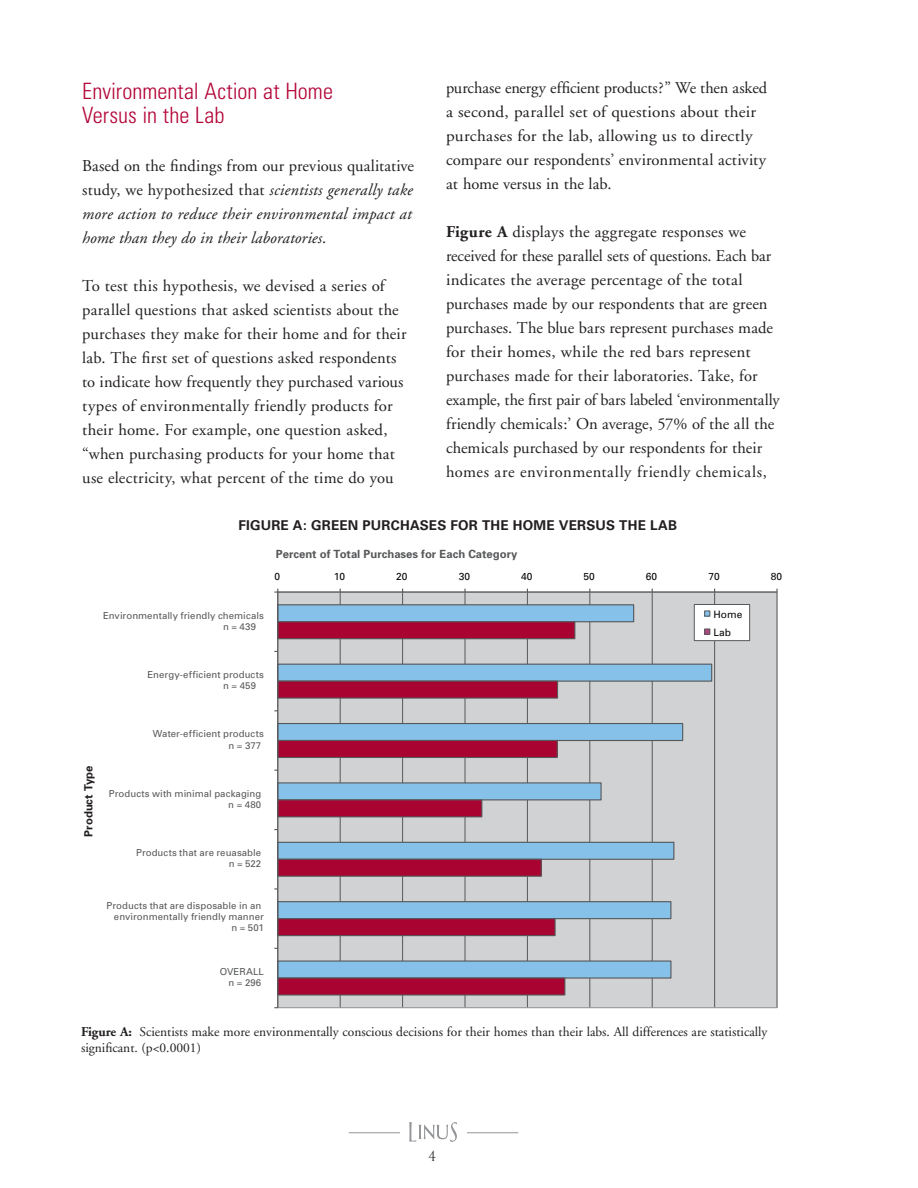
<style>
.page{position:relative;width:918px;height:1188px;background:#fff}
.page>*{position:absolute;margin:0;border:0;box-sizing:border-box;transform-origin:0 0}
.t1{font:300 condensed 22.5px/24px "Univers";color:#b30437}
.t2{font:16.5px/24px "Adobe Garamond";letter-spacing:.005em;color:#231f20}
.t3{font:italic 16.5px/24px "Adobe Garamond";letter-spacing:.01em;color:#231f20}
.t4{font:15px "Mramor";color:#231f20}
.t5{font:13.5px/16.5px "Adobe Garamond";color:#231f20}
.t6{font:700 13.5px "Univers";letter-spacing:.015em;color:#231f20}
.t7{font:700 11.25px "Univers";color:#57585a}
.t8{font:700 11.25px "Univers";letter-spacing:.005em;color:#231f20}
.t9{font:10.2px/18px "Univers";color:#050504}
.t10{font:9.6px/11.2px "Univers";letter-spacing:.005em;color:#57585a;text-align:right}
.s1{font-style:normal}
.s2{font-weight:700}
</style>
<div class="page">
<hr style="left:349px;top:1132px;width:169px;height:1px;background:#939598">
<div style="left:400px;top:1124px;width:67px;height:20px;background:#fff"></div>
<svg style="left:409px;top:1122px;width:48px;height:20px"></svg>
<div style="left:278px;top:592px;width:499px;height:416px;background:#d1d2d4"></div>
<hr style="left:777px;top:592px;width:1px;height:416px;background:#57585a">
<hr style="left:714px;top:592px;width:1px;height:416px;background:#57585a">
<hr style="left:652px;top:592px;width:1px;height:416px;background:#57585a">
<hr style="left:590px;top:592px;width:1px;height:416px;background:#57585a">
<hr style="left:527px;top:592px;width:1px;height:416px;background:#57585a">
<hr style="left:465px;top:592px;width:1px;height:416px;background:#57585a">
<hr style="left:402px;top:592px;width:1px;height:416px;background:#57585a">
<hr style="left:340px;top:592px;width:1px;height:416px;background:#57585a">
<div style="left:278px;top:961px;width:393px;height:17px;background:#86c1e9"></div>
<div style="left:278px;top:902px;width:393px;height:17px;background:#86c1e9"></div>
<div style="left:278px;top:842px;width:396px;height:17px;background:#86c1e9"></div>
<div style="left:278px;top:783px;width:323px;height:17px;background:#86c1e9"></div>
<div style="left:278px;top:724px;width:405px;height:17px;background:#86c1e9"></div>
<div style="left:278px;top:664px;width:434px;height:17px;background:#86c1e9"></div>
<div style="left:277px;top:664px;width:435px;height:18px;border:1px solid #57585a"></div>
<div style="left:278px;top:605px;width:356px;height:17px;background:#86c1e9"></div>
<div style="left:277px;top:960px;width:395px;height:19px;border:1px solid #57585a"></div>
<div style="left:277px;top:901px;width:394px;height:18px;border:1px solid #57585a"></div>
<div style="left:277px;top:842px;width:397px;height:18px;border:1px solid #57585a"></div>
<div style="left:277px;top:782px;width:325px;height:18px;border:1px solid #57585a"></div>
<div style="left:277px;top:723px;width:406px;height:18px;border:1px solid #57585a"></div>
<div style="left:277px;top:604px;width:357px;height:18px;border:1px solid #57585a"></div>
<div style="left:278px;top:978px;width:287px;height:17px;background:#a80331"></div>
<div style="left:278px;top:919px;width:277px;height:17px;background:#a80331"></div>
<div style="left:278px;top:859px;width:263px;height:17px;background:#a80331"></div>
<div style="left:277px;top:859px;width:265px;height:18px;border:1px solid #57585a"></div>
<div style="left:278px;top:800px;width:204px;height:17px;background:#a80331"></div>
<div style="left:278px;top:741px;width:279px;height:16px;background:#a80331"></div>
<div style="left:278px;top:681px;width:280px;height:17px;background:#a80331"></div>
<div style="left:277px;top:977px;width:288px;height:19px;border:1px solid #57585a"></div>
<div style="left:277px;top:918px;width:279px;height:18px;border:1px solid #57585a"></div>
<div style="left:277px;top:799px;width:205px;height:18px;border:1px solid #57585a"></div>
<div style="left:277px;top:740px;width:281px;height:18px;border:1px solid #57585a"></div>
<div style="left:277px;top:681px;width:281px;height:18px;border:1px solid #57585a"></div>
<div style="left:278px;top:622px;width:297px;height:17px;background:#a80331"></div>
<div style="left:277px;top:621px;width:298px;height:18px;border:1px solid #57585a"></div>
<hr style="left:278px;top:591px;width:499px;height:2px;background:#57585a">
<hr style="left:277px;top:592px;width:1px;height:416px;background:#57585a">
<div style="left:694px;top:604px;width:56px;height:37px;background:#fff"></div>
<div style="left:694px;top:604px;width:56px;height:37px;border:1px solid #57585a"></div>
<svg style="left:704px;top:611px;width:6px;height:5px"></svg>
<svg style="left:704px;top:629px;width:6px;height:5px"></svg>
<h1 class="t1" style="left:82px;top:79px;width:252px">Environmental Action at Home<br>Versus in the Lab</h1>
<p class="t3" style="left:82px;top:154px;width:333px"><span class="s1">Based on the findings from our previous qualitative study, we hypothesized that</span> scientists generally take more action to reduce their environmental impact at home than they do in their laboratories<span class="s1">.</span></p>
<p class="t2" style="left:82px;top:274px;width:326px">To test this hypothesis, we devised a series of parallel questions that asked scientists about the purchases they make for their home and for their lab. The first set of questions asked respondents to indicate how frequently they purchased various types of environmentally friendly products for their home. For example, one question asked, “when purchasing products for your home that use electricity, what percent of the time do you</p>
<p class="t2" style="left:446px;top:76px;width:322px">purchase energy efficient products?” We then asked a second, parallel set of questions about their purchases for the lab, allowing us to directly compare our respondents’ environmental activity at home versus in the lab.</p>
<p class="t2" style="left:446px;top:220px;width:335px"><span class="s2">Figure A</span> displays the aggregate responses we received for these parallel sets of questions. Each bar indicates the average percentage of the total purchases made by our respondents that are green purchases. The blue bars represent purchases made for their homes, while the red bars represent purchases made for their laboratories. Take, for example, the first pair of bars labeled ‘environmentally friendly chemicals:’ On average, 57% of the all the chemicals purchased by our respondents for their homes are environmentally friendly chemicals,</p>
<p class="t6" style="left:238px;top:517px;width:440px">FIGURE A: GREEN PURCHASES FOR THE HOME VERSUS THE LAB</p>
<p class="t7" style="left:276px;top:547px;width:243px">PERCENT OF TOTAL PURCHASES FOR EACH CATEGORY</p>
<p class="t9" style="left:275px;top:567px;width:7px">0</p>
<p class="t9" style="left:334px;top:567px;width:13px">10</p>
<p class="t9" style="left:396px;top:567px;width:13px">20</p>
<p class="t9" style="left:459px;top:567px;width:13px">30</p>
<p class="t9" style="left:521px;top:567px;width:13px">40</p>
<p class="t9" style="left:584px;top:567px;width:13px">50</p>
<p class="t9" style="left:646px;top:567px;width:13px">60</p>
<p class="t9" style="left:708px;top:567px;width:13px">70</p>
<p class="t9" style="left:771px;top:567px;width:13px">80</p>
<p class="t10" style="left:223px;top:610px;width:42px;text-align:left;text-indent:-120px">Environmentally friendly chemicals n = 439</p>
<p class="t9" style="left:714px;top:606px;width:30px">Home<br>Lab</p>
<p class="t10" style="left:223px;top:669px;width:42px;text-align:left;text-indent:-76px">Energy-efficient products n = 459</p>
<p class="t8" style="left:82px;top:837px;width:73px;rotate:-90deg">PRODUCT TYPE</p>
<p class="t10" style="left:153px;top:728px;width:113px">Water-efficient products n = 377</p>
<p class="t10" style="left:109px;top:788px;width:154px">Products with minimal packaging n = 480</p>
<p class="t10" style="left:136px;top:847px;width:127px">Products that are reuasable n = 522</p>
<p class="t10" style="left:107px;top:900px;width:159px">Products that are disposable in an environmentally friendly manner n = 501</p>
<p class="t10" style="left:220px;top:966px;width:46px">OVERALL n = 296</p>
<p class="t5" style="left:81px;top:1024px;width:688px"><span class="s2">Figure A:</span> Scientists make more environmentally conscious decisions for their homes than their labs. All differences are statistically significant. (p&lt;0.0001)</p>
<p class="t4" style="left:429px;top:1148px;width:8px">4</p>
</div>
